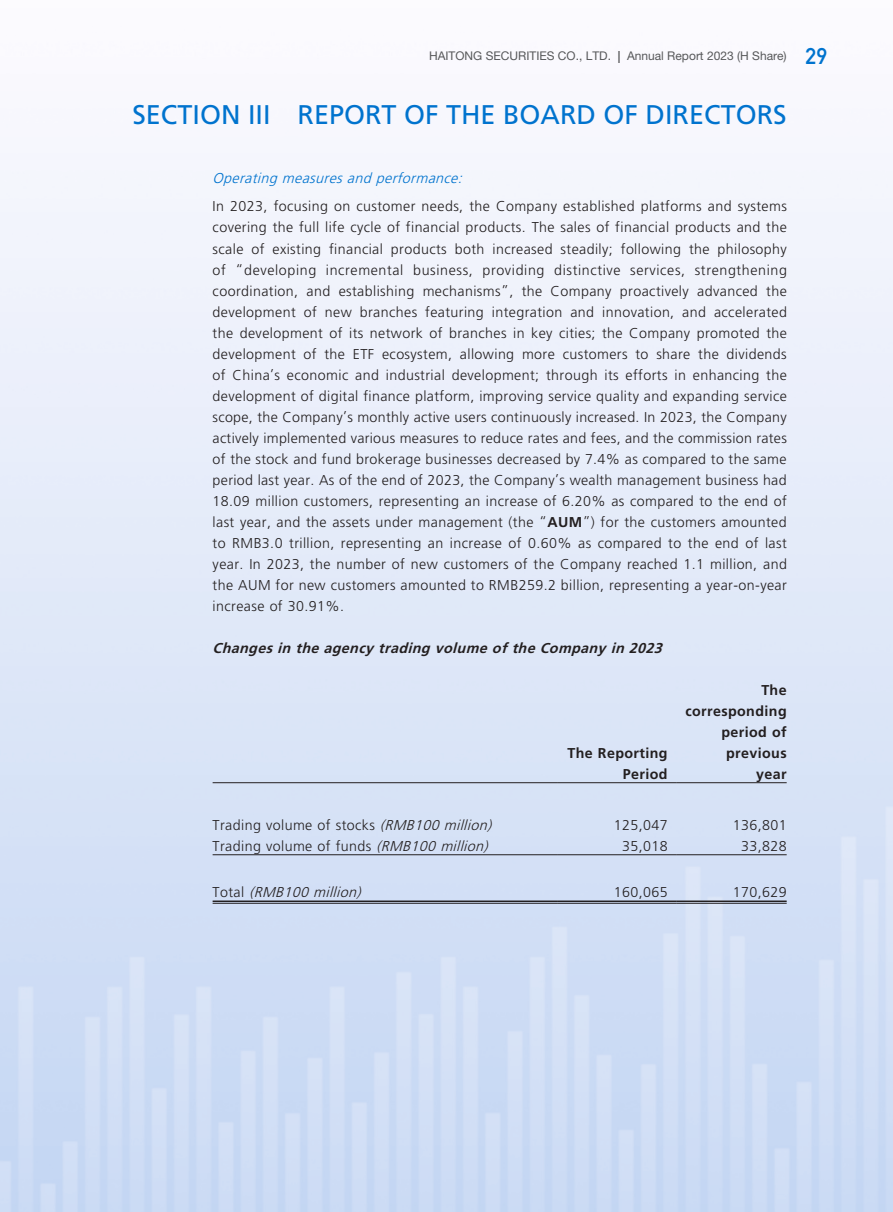
<style>
.page{position:relative;width:893px;height:1212px;background:#fff}
.page>*{position:absolute;margin:0;border:0;box-sizing:border-box;transform-origin:0 0}
.t1{font:27px "Frutiger LT Std";color:#0073ce}
.t2{font:300 14.25px/21px "Frutiger LT Std";letter-spacing:.03em;color:#231f20;text-align:justify}
.t3{font:700 14.25px/21px "Frutiger LT Std";letter-spacing:.03em;color:#231f20;text-align:right}
.t4{font:italic 700 14.25px "Frutiger LT Std";color:#231f20}
.t5{font:italic 300 14.25px "Frutiger LT Std";color:#0073ce}
.t6{font:italic 300 14.25px "Frutiger LT Std";color:#231f20}
.t7{font:12px "Helvetica Neue LT Std";color:#57585a}
.s1{font-family:"Frutiger LT Std";font-weight:700}
.s2{font-family:"DIN Mittelschrift Std";font-size:22.5px;color:#0073ce}
.s3{font-weight:700}
.s4{font-style:italic}
.s5{font-style:normal}
</style>
<div class="page">
<hr style="left:213px;top:782px;width:344px;height:1px;background:#231f20">
<hr style="left:557px;top:782px;width:119px;height:1px;background:#231f20">
<hr style="left:676px;top:782px;width:111px;height:1px;background:#231f20">
<hr style="left:213px;top:854px;width:344px;height:1px;background:#231f20">
<hr style="left:557px;top:854px;width:119px;height:1px;background:#231f20">
<hr style="left:676px;top:854px;width:111px;height:1px;background:#231f20">
<hr style="left:213px;top:900px;width:344px;height:2px;background:#231f20">
<hr style="left:213px;top:903px;width:344px;height:1px;background:#231f20">
<hr style="left:557px;top:900px;width:119px;height:2px;background:#231f20">
<hr style="left:557px;top:903px;width:119px;height:1px;background:#231f20">
<hr style="left:676px;top:900px;width:111px;height:2px;background:#231f20">
<hr style="left:676px;top:903px;width:111px;height:1px;background:#231f20">
<p class="t7" style="left:429px;top:49px;width:400px">HAITONG SECURITIES CO., LTD. <span class="s1">|</span> Annual Report 2023 (H Share) <span class="s2">29</span></p>
<h1 class="t1" style="left:132px;top:99px;width:656px">SECTION III REPORT OF THE BOARD OF DIRECTORS</h1>
<p class="t5" style="left:213px;top:170px;width:255px">Operating measuresand performance:</p>
<p class="t2" style="left:213px;top:196px;width:576px">In 2023, focusing on customer needs, the Company established platforms and systems covering the full life cycle of financial products. The sales of financial products and the scale of existing financial products both increased steadily; following the philosophy of “developing incremental business, providing distinctive services, strengthening coordination, and establishing mechanisms”, the Company proactively advanced the development of new branches featuring integration and innovation, and accelerated the development of its network of branches in key cities; the Company promoted the development of the ETF ecosystem, allowing more customers to share the dividends of China’s economic and industrial development; through its efforts in enhancing the development of digital finance platform, improving service quality and expanding service scope, the Company’s monthly active users continuously increased. In 2023, the Company actively implemented various measures to reduce rates and fees, and the commission rates of the stock and fund brokerage businesses decreased by 7.4% as compared to the same period last year. As of the end of 2023, the Company’s wealth management business had 18.09 million customers, representing an increase of 6.20% as compared to the end of last year, and the assets under management (the “<span class="s3">AUM</span>”) for the customers amounted to RMB3.0 trillion, representing an increase of 0.60% as compared to the end of last year. In 2023, the number of new customers of the Company reached 1.1 million, and the AUM for new customers amounted to RMB259.2 billion, representing a year-on-year increase of 30.91%.</p>
<p class="t4" style="left:213px;top:639px;width:455px">Changesin the agency trading volume ofthe Company in 2023</p>
<p class="t3" style="left:567px;top:742px;width:102px">The Reporting<br>Period</p>
<p class="t3" style="left:685px;top:679px;width:103px">The corresponding period of previous<br>year</p>
<p class="t2" style="left:213px;top:814px;width:284px">Trading volume of stocks <span class="s4">(RMB100 million)</span></p>
<p class="t2" style="left:614px;top:814px;width:55px">125,047</p>
<p class="t2" style="left:733px;top:814px;width:55px">136,801</p>
<p class="t2" style="left:213px;top:835px;width:281px">Trading volume of funds <span class="s4">(RMB100 million)</span></p>
<p class="t2" style="left:622px;top:835px;width:47px">35,018</p>
<p class="t2" style="left:741px;top:835px;width:47px">33,828</p>
<p class="t6" style="left:213px;top:884px;width:154px"><span class="s5">T o t a l</span> (RMB100 million)</p>
<p class="t2" style="left:614px;top:882px;width:55px">160,065</p>
<p class="t2" style="left:733px;top:882px;width:55px">170,629</p>
</div>
